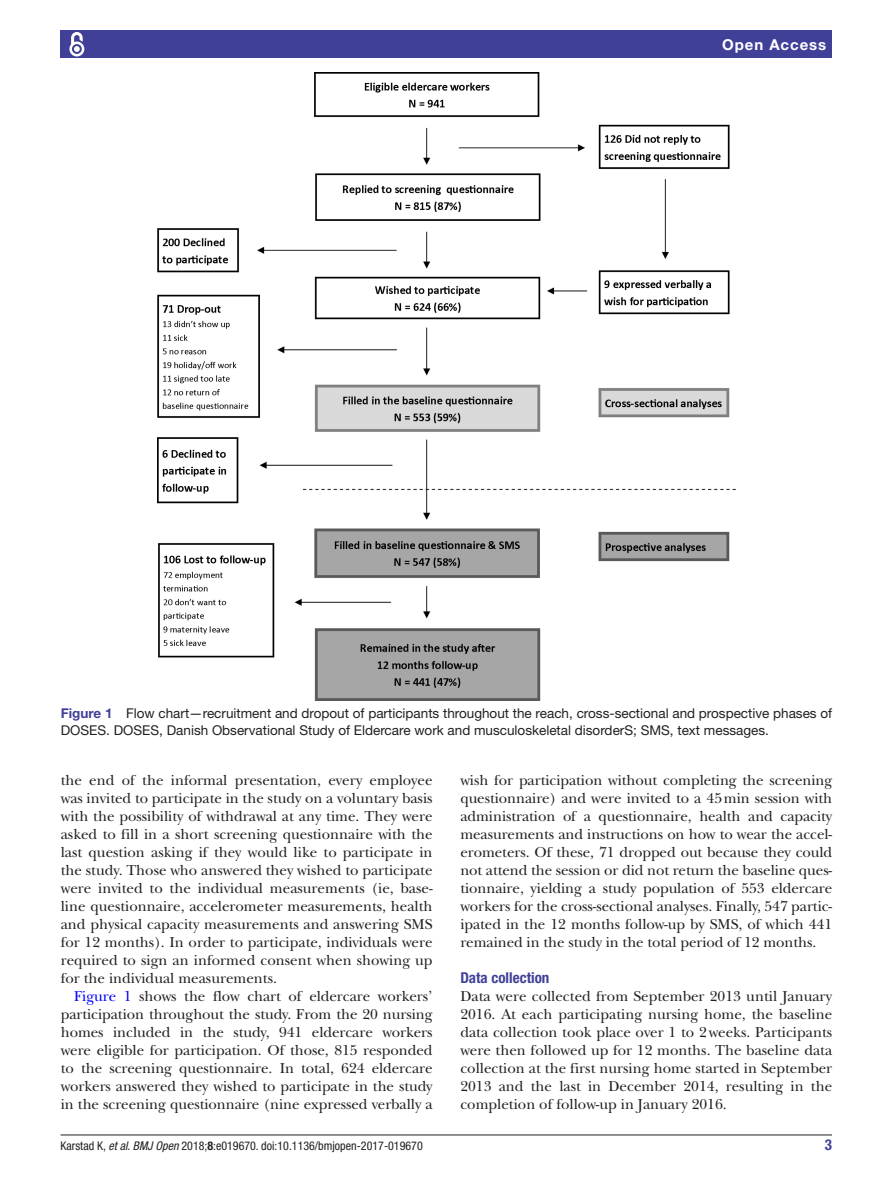
<style>
.page{position:relative;width:893px;height:1191px;background:#fff}
.page>*{position:absolute;margin:0;border:0;box-sizing:border-box;transform-origin:0 0}
.t1{font:15px/18px "New Baskerville";color:#231f20;text-align:justify}
.t2{font:700 condensed 15px "Helvetica Neue LT Std";color:#414099}
.t3{font:700 15px "Helvetica Neue LT Std";letter-spacing:.065em;color:#fff}
.t4{font:13.5px/16.2px "Helvetica Neue LT Std";color:#231f20}
.t5{font:condensed 12px "Helvetica Neue LT Std";color:#231f20}
.s1{font-weight:700;color:#414099}
.s2{color:#00f}
.s3{font-style:italic}
.s4{font-weight:700}
</style>
<div class="page">
<hr style="left:61px;top:1134px;width:771px;height:1px;background:#231f20">
<div style="left:61px;top:31px;width:771px;height:27px;background:#414099"></div>
<svg style="left:69px;top:32px;width:16px;height:25px"></svg>
<img style="left:157px;top:73px;width:579px;height:627px">
<p class="t3" style="left:722px;top:35px;width:106px">Open Access</p>
<p class="t4" style="left:61px;top:705px;width:773px"><span class="s1">Figure 1</span> Flow chart—recruitment and dropout of participants throughout the reach, cross-sectional and prospective phases of<br>DOSES. DOSES, Danish Observational Study of Eldercare work and musculoskeletal disorderS; SMS, text messages.</p>
<p class="t1" style="left:61px;top:771px;width:373px">the end of the informal presentation, every employee was invited to participate in the study on a voluntary basis with the possibility of withdrawal at any time. They were asked to fill in a short screening questionnaire with the last question asking if they would like to participate in the study. Those who answered they wished to participate were invited to the individual measurements (ie, base&shy;line questionnaire, accelerometer measurements, health and physical capacity measurements and answering SMS for 12 months). In order to participate, individuals were required to sign an informed consent when showing up for the individual measurements.</p>
<p class="t1" style="left:61px;top:987px;width:373px;text-indent:14px"><span class="s2">Figure 1</span> shows the flow chart of eldercare workers’ participation throughout the study. From the 20 nursing homes included in the study, 941 eldercare workers were eligible for participation. Of those, 815 responded to the screening questionnaire. In total, 624 eldercare workers answered they wished to participate in the study in the screening questionnaire (nine expressed verbally a</p>
<p class="t1" style="left:460px;top:771px;width:373px">wish for participation without completing the screening questionnaire) and were invited to a 45min session with administration of a questionnaire, health and capacity measurements and instructions on how to wear the accel&shy;erometers. Of these, 71 dropped out because they could not attend the session or did not return the baseline ques&shy;tionnaire, yielding a study population of 553 eldercare workers for the cross-sectional analyses. Finally, 547 partic&shy;ipated in the 12 months follow-up by SMS, of which 441 remained in the study in the total period of 12 months.</p>
<p class="t2" style="left:460px;top:969px;width:91px">Data collection</p>
<p class="t1" style="left:460px;top:987px;width:373px">Data were collected from September 2013 until January 2016. At each participating nursing home, the baseline data collection took place over 1 to 2weeks. Participants were then followed up for 12 months. The baseline data collection at the first nursing home started in September 2013 and the last in December 2014, resulting in the completion of follow-up in January 2016.</p>
<p class="t5" style="left:61px;top:1138px;width:364px">Karstad K, <span class="s3">et al</span>. <span class="s3">BMJ Open</span> 2018;<span class="s4">8</span>:e019670. doi:10.1136/bmjopen-2017-019670</p>
<p class="t2" style="left:825px;top:1135px;width:9px">3</p>
</div>
